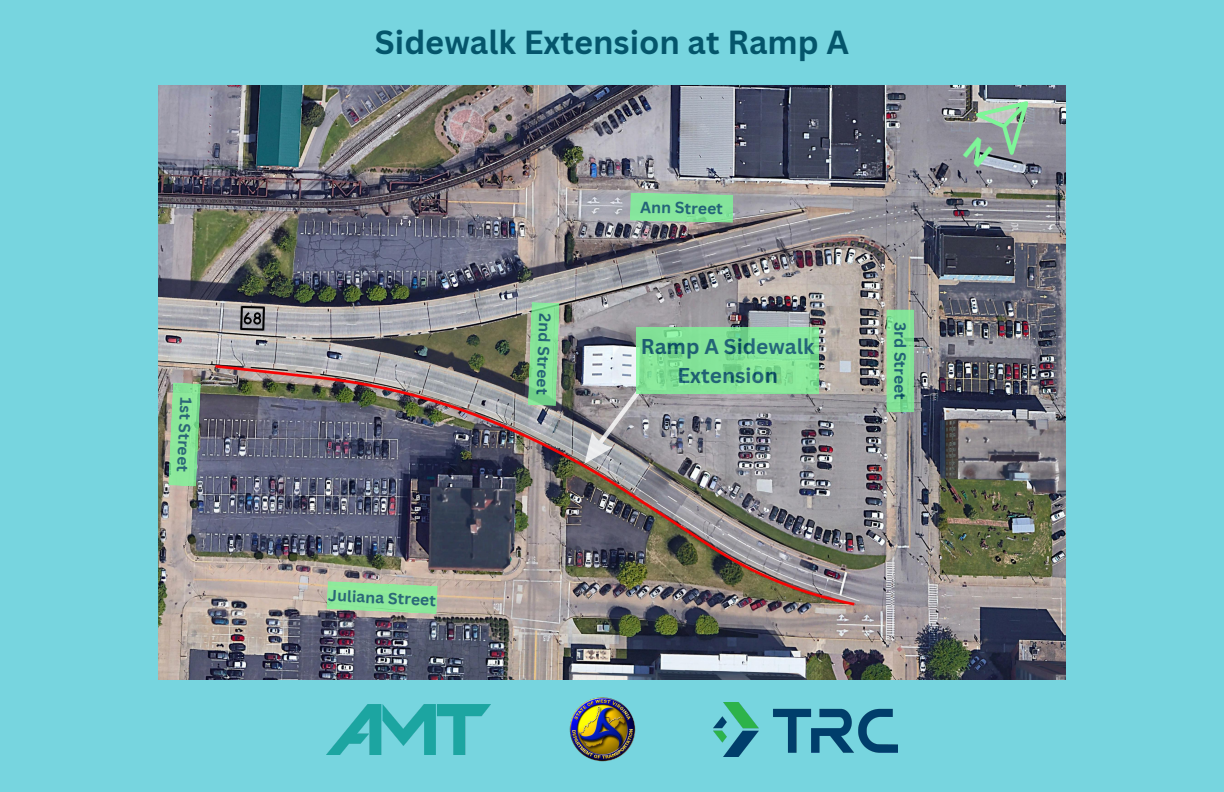
<style>
.page{position:relative;width:1224px;height:792px;background:#77d5df}
.page>*{position:absolute;margin:0;border:0;box-sizing:border-box;transform-origin:0 0}
.t1{font:700 32.5px "Canva Sans";color:#04556b}
.t2{font:700 20.9px/28.9px "Canva Sans";color:#04556b;text-align:center}
.t3{font:700 15.8px "Canva Sans";color:#04556b}
</style>
<div class="page">
<img style="left:158px;top:85px;width:908px;height:594px">
<img style="left:327px;top:704px;width:164px;height:50px">
<img style="left:569px;top:697px;width:67px;height:65px">
<img style="left:714px;top:702px;width:184px;height:54px">
<svg style="left:326px;top:581px;width:112px;height:33px;background:#93db9a"></svg>
<svg style="left:630px;top:193px;width:103px;height:30px;background:#86de9b"></svg>
<svg style="left:886px;top:309px;width:28px;height:103px;background:#83df97"></svg>
<svg style="left:528px;top:302px;width:32px;height:104px;background:#88d796"></svg>
<svg style="left:168px;top:382px;width:33px;height:105px;background:#8ad395"></svg>
<img style="left:574px;top:382px;width:76px;height:90px">
<svg style="left:637px;top:328px;width:182px;height:66px;background:#81e197"></svg>
<svg style="left:963px;top:100px;width:77px;height:67px;background:#91a29c"></svg>
<p class="t3" style="left:198px;top:398px;width:76px;rotate:93deg">1st Street</p>
<p class="t1" style="left:375px;top:19px;width:476px">Sidewalk Extension at Ramp A</p>
<p class="t3" style="left:556px;top:314px;width:82px;rotate:92deg">2nd Street</p>
<p class="t3" style="left:641px;top:196px;width:84px;rotate:1deg">Ann Street</p>
<h2 class="t2" style="left:641px;top:331px;width:175px">Ramp A Sidewalk<br>Extension</h2>
<p class="t3" style="left:911px;top:322px;width:79px;rotate:90deg">3rd Street</p>
<p class="t3" style="left:329px;top:584px;width:109px;rotate:3deg">Juliana Street</p>
</div>
